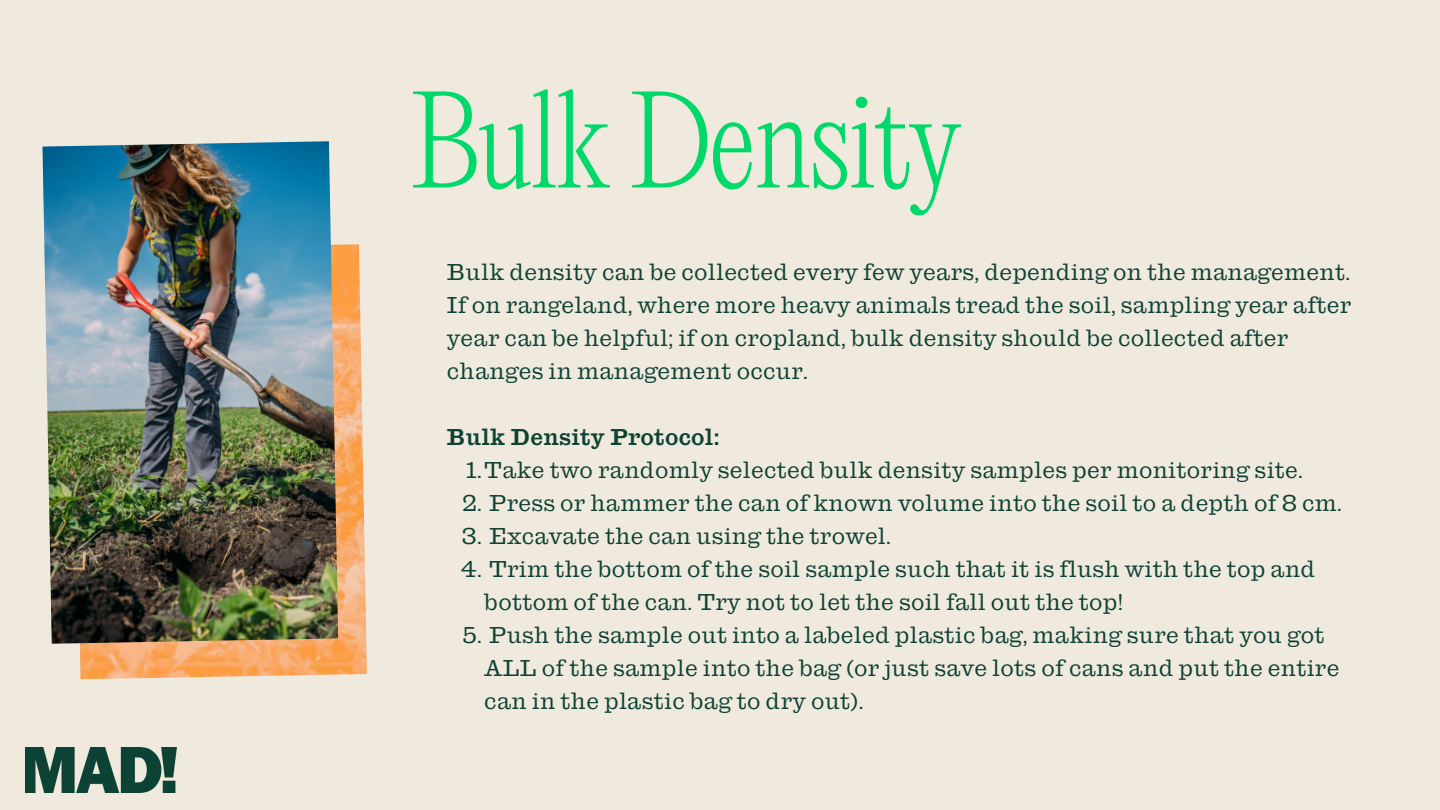
<style>
.page{position:relative;width:1440px;height:810px;background:#f0e9dd}
.page>*{position:absolute;margin:0;border:0;box-sizing:border-box;transform-origin:0 0}
.t1{font:200 120px "PP Editorial New";letter-spacing:-.02em;color:#00d969}
.t2{font:22px/33px "Antique No 6";letter-spacing:.01em;color:#0d4235}
.t3{font:500 22px "Antique No 6";letter-spacing:.01em;color:#0d4235}
</style>
<div class="page">
<img style="left:79px;top:244px;width:288px;height:435px">
<img style="left:42px;top:141px;width:296px;height:503px">
<img style="left:25px;top:747px;width:152px;height:46px">
<h1 class="t1" style="left:411px;top:82px;width:552px">Bulk Density</h1>
<p class="t2" style="left:447px;top:256px;width:906px">Bulk density can be collected every few years, depending on the management.<br>If on rangeland, where more heavy animals tread the soil, sampling year after year can be helpful; if on cropland, bulk density should be collected after changes in management occur.</p>
<p class="t3" style="left:447px;top:426px;width:274px">Bulk Density Protocol:</p>
<p class="t2" style="left:466px;top:454px;width:838px">1.Take two randomly selected bulk density samples per monitoring site.</p>
<p class="t2" style="left:462px;top:487px;width:882px">2. Press or hammer the can of known volume into the soil to a depth of 8 cm.</p>
<p class="t2" style="left:462px;top:520px;width:431px">3. Excavate the can using the trowel.</p>
<p class="t2" style="left:484px;top:553px;width:833px;text-indent:-23px">4. Trim the bottom of the soil sample such that it is flush with the top and bottom of the can. Try not to let the soil fall out the top!</p>
<p class="t2" style="left:484px;top:619px;width:857px;text-indent:-22px">5. Push the sample out into a labeled plastic bag, making sure that you got<br>ALL of the sample into the bag (or just save lots of cans and put the entire can in the plastic bag to dry out).</p>
</div>
